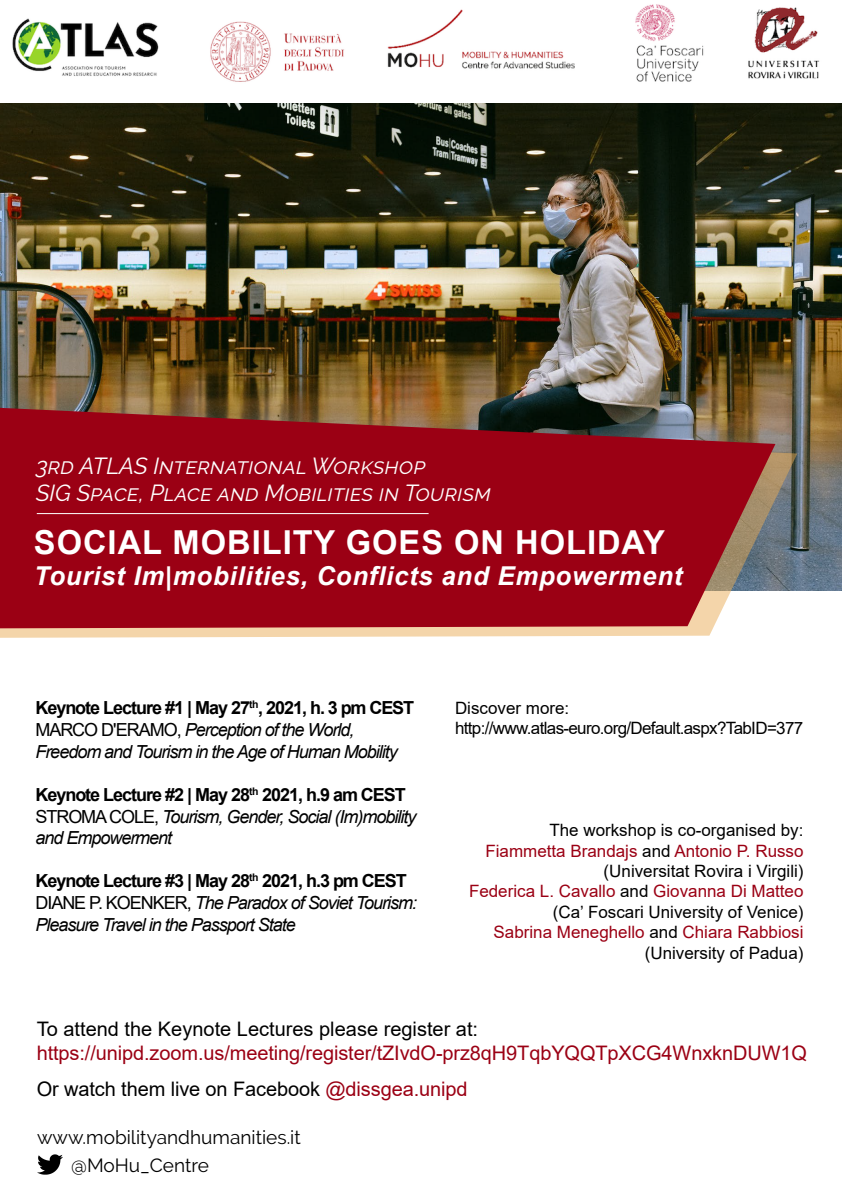
<style>
.page{position:relative;width:842px;height:1191px;background:#fff}
.page>*{position:absolute;margin:0;border:0;box-sizing:border-box;transform-origin:0 0}
.t1{font:700 33px "Arial";letter-spacing:.03em;color:#fff}
.t2{font:italic 700 26px "Arial";letter-spacing:.03em;color:#fff}
.t3{font:italic 23.2px/27.8px "Raleway";color:#fff}
.t4{font:20px/36px "Arial";letter-spacing:-.005em;color:#9b0014}
.t5{font:20px "Arial";color:#000}
.t6{font:19.1px/28.9px "Raleway";color:#000}
.t7{font:italic 18px/21.6px "Arial";letter-spacing:-.055em;color:#000}
.t8{font:17px/20.4px "Arial";color:#000;text-align:right}
.t9{font:17px/20.4px "Arial";letter-spacing:-.04em;color:#000}
.s1{font-weight:700;font-style:normal}
.s2{font-style:normal}
.s3{color:#9b0014}
.s4{color:#000}
</style>
<div class="page">
<img style="left:0;top:103px;width:842px;height:488px">
<svg style="left:0;top:416px;width:797px;height:222px;fill:#f4d5aa"></svg>
<svg style="left:0;top:408px;width:775px;height:220px;background:#97101e"></svg>
<hr style="left:37px;top:513px;width:392px;height:1px;background:#fff">
<img style="left:12px;top:4px;width:808px;height:78px">
<img style="left:38px;top:1154px;width:24px;height:21px">
<p class="t3" style="left:36px;top:451px;width:457px">3rd ATLAS International Workshop<br>SIG Space, Place and Mobilities in Tourism</p>
<h1 class="t1" style="left:34px;top:519px;width:632px">SOCIAL MOBILITY GOES ON HOLIDAY</h1>
<h2 class="t2" style="left:34px;top:559px;width:650px">Tourist Im|mobilities, Conflicts and Empowerment</h2>
<p class="t7" style="left:35px;top:697px;width:380px"><span class="s1">Keynote Lecture #1 | May 27</span><sup>th</sup><span class="s1">, 2021, h. 3 pm CEST<br></span><span class="s2">MARCO D'ERAMO,</span> Perception of the World,<br>Freedom and Tourism in the Age of Human Mobility</p>
<p class="t7" style="left:35px;top:784px;width:383px"><span class="s1">Keynote Lecture #2 | May 28</span><sup>th</sup> <span class="s1">2021, h.9 am CEST<br></span><span class="s2">STROMA COLE,</span> Tourism, Gender, Social (Im)mobility and Empowerment</p>
<p class="t7" style="left:35px;top:870px;width:383px"><span class="s1">Keynote Lecture #3 | May 28</span><sup>th</sup> <span class="s1">2021, h.3 pm CEST<br></span><span class="s2">DIANE P. KOENKER,</span> The Paradox of Soviet Tourism:<br>Pleasure Travel in the Passport State</p>
<p class="t9" style="left:455px;top:697px;width:350px">Discover more: http://www.atlas-euro.org/Default.aspx?TabID=377</p>
<p class="t8" style="left:469px;top:820px;width:336px">The workshop is co-organised by:<br><span class="s3">Fiammetta Brandajs</span> and <span class="s3">Antonio P. Russo </span>(Universitat Rovira i Virgili)<br><span class="s3">Federica L. Cavallo</span> and <span class="s3">Giovanna Di Matteo </span>(Ca’ Foscari University of Venice)<br><span class="s3">Sabrina Meneghello</span> and <span class="s3">Chiara Rabbiosi </span>(University of Padua)</p>
<p class="t5" style="left:37px;top:1015px;width:443px">To attend the Keynote Lectures please register at:</p>
<p class="t4" style="left:37px;top:1035px;width:772px">https://unipd.zoom.us/meeting/register/tZIvdO-prz8qH9TqbYQQTpXCG4WnxknDUW1Q<br><span class="s4">Or watch them live on Facebook</span> @dissgea.unipd</p>
<p class="t6" style="left:71px;top:1122px;width:231px;text-indent:-34px">www.mobilityandhumanities.it @MoHu_Centre</p>
</div>
